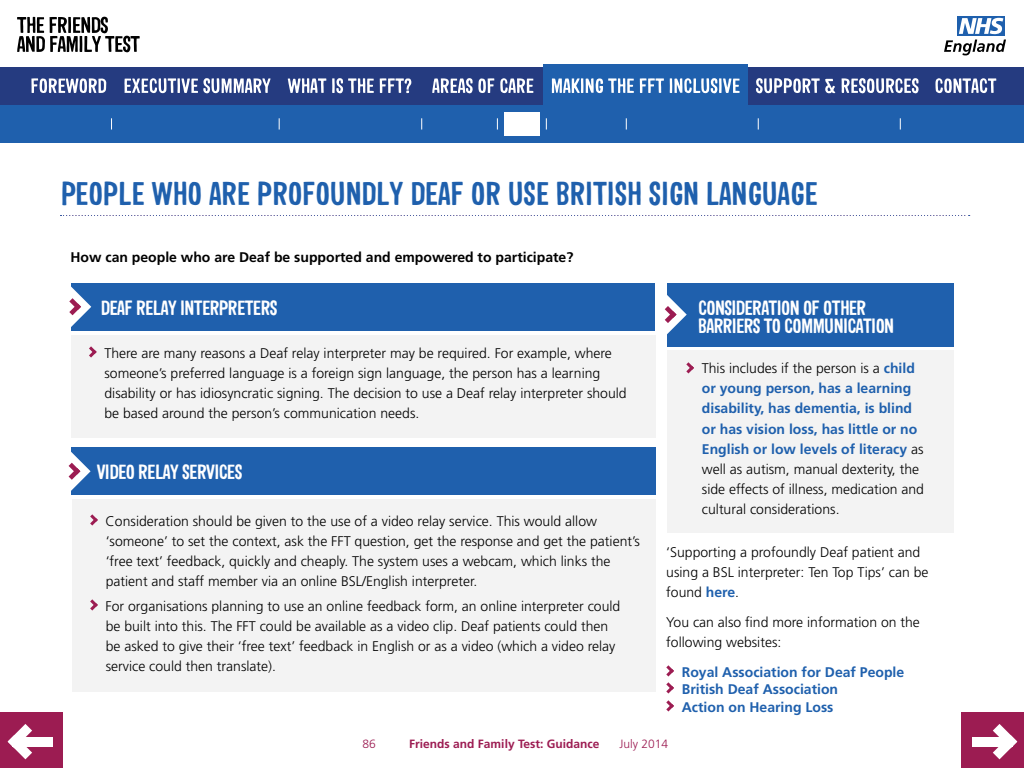
<style>
.page{position:relative;width:1024px;height:768px;background:#fff}
.page>*{position:absolute;margin:0;border:0;box-sizing:border-box;transform-origin:0 0}
.t1{font:700 32px "Sini";color:#1f60ad}
.t2{font:700 20px/18px "Sini";letter-spacing:-.025em;color:#fff}
.t3{font:300 14px/20px "Frutiger";color:#000}
.t4{font:700 14px/20px "Frutiger";color:#1f60ad}
.t5{font:700 14px "Frutiger";color:#000}
.t6{font:700 12px "Frutiger";color:#9c1c52}
.t7{font:300 12px "Frutiger";color:#9c1c52}
.s1{font-weight:300;color:#000}
.s2{font-weight:700;color:#1f60ad}
</style>
<div class="page">
<div style="left:0;top:67px;width:1024px;height:39px;background:#253b80"></div>
<div style="left:958px;top:16px;width:47px;height:20px;background:#1f60ad"></div>
<svg style="left:959px;top:18px;width:44px;height:16px"></svg>
<svg style="left:944px;top:40px;width:62px;height:15px"></svg>
<div style="left:543px;top:64px;width:204px;height:45px;background:#1f60ad"></div>
<svg style="left:552px;top:78px;width:188px;height:16px"></svg>
<div style="left:0;top:713px;width:63px;height:55px;background:#9c1c52"></div>
<div style="left:12px;top:737px;width:41px;height:9px;background:#fff"></div>
<svg style="left:8px;top:724px;width:24px;height:35px"></svg>
<div style="left:961px;top:713px;width:63px;height:55px;background:#9c1c52"></div>
<div style="left:972px;top:737px;width:41px;height:9px;background:#fff"></div>
<svg style="left:993px;top:724px;width:24px;height:35px"></svg>
<svg style="left:288px;top:78px;width:123px;height:16px"></svg>
<svg style="left:432px;top:78px;width:101px;height:16px"></svg>
<svg style="left:756px;top:78px;width:163px;height:16px"></svg>
<svg style="left:935px;top:78px;width:61px;height:16px"></svg>
<svg style="left:124px;top:78px;width:147px;height:16px"></svg>
<svg style="left:31px;top:78px;width:75px;height:15px"></svg>
<svg style="left:17px;top:16px;width:123px;height:37px"></svg>
<div style="left:667px;top:283px;width:286px;height:63px;background:#1f60ad"></div>
<svg style="left:664px;top:295px;width:23px;height:40px"></svg>
<div style="left:71px;top:448px;width:584px;height:47px;background:#1f60ad"></div>
<svg style="left:68px;top:452px;width:23px;height:39px"></svg>
<div style="left:667px;top:351px;width:286px;height:182px;background:#f3f3f3"></div>
<svg style="left:686px;top:362px;width:8px;height:11px"></svg>
<svg style="left:666px;top:665px;width:8px;height:29px"></svg>
<svg style="left:666px;top:700px;width:8px;height:12px"></svg>
<svg style="left:61px;top:215px;width:909px;height:1px"></svg>
<div style="left:72px;top:499px;width:583px;height:193px;background:#f3f3f3"></div>
<div style="left:71px;top:335px;width:584px;height:103px;background:#f3f3f3"></div>
<svg style="left:90px;top:514px;width:8px;height:12px"></svg>
<svg style="left:90px;top:599px;width:8px;height:12px"></svg>
<svg style="left:89px;top:346px;width:8px;height:12px"></svg>
<div style="left:71px;top:283px;width:584px;height:48px;background:#1f60ad"></div>
<svg style="left:69px;top:287px;width:22px;height:40px"></svg>
<div style="left:0;top:105px;width:1024px;height:38px;background:#1f60ad"></div>
<div style="left:504px;top:112px;width:36px;height:24px;background:#fff"></div>
<svg style="left:111px;top:118px;width:1px;height:12px"></svg>
<svg style="left:279px;top:118px;width:1px;height:12px"></svg>
<svg style="left:421px;top:118px;width:1px;height:12px"></svg>
<svg style="left:497px;top:118px;width:1px;height:12px"></svg>
<svg style="left:546px;top:118px;width:1px;height:12px"></svg>
<svg style="left:626px;top:118px;width:1px;height:12px"></svg>
<svg style="left:758px;top:118px;width:1px;height:12px"></svg>
<svg style="left:900px;top:118px;width:1px;height:12px"></svg>
<h1 class="t1" style="left:61px;top:174px;width:758px">PEOPLE WHO ARE PROFOUNDLY DEAF OR USE BRITISH SIGN LANGUAGE</h1>
<p class="t5" style="left:71px;top:248px;width:504px">How can people who are Deaf be supported and empowered to participate?</p>
<h2 class="t2" style="left:101px;top:298px;width:45px">DEAF RELAY</h2>
<h2 class="t2" style="left:180px;top:298px;width:9px">INTERPRETERS</h2>
<p class="t3" style="left:104px;top:343px;width:524px">There are many reasons a Deaf relay interpreter may be required. For example, where someone’s preferred language is a foreign sign language, the person has a learning disability or has idiosyncratic signing. The decision to use a Deaf relay interpreter should be based around the person’s communication needs.</p>
<h2 class="t2" style="left:97px;top:462px;width:147px">VIDEO RELAY SERVICES</h2>
<p class="t3" style="left:106px;top:511px;width:536px">Consideration should be given to the use of a video relay service. This would allow ‘someone’ to set the context, ask the FFT question, get the response and get the patient’s ‘free text’ feedback, quickly and cheaply. The system uses a webcam, which links the patient and staff member via an online BSL/English interpreter.</p>
<p class="t3" style="left:106px;top:596px;width:516px">For organisations planning to use an online feedback form, an online interpreter could be built into this. The FFT could be available as a video clip. Deaf patients could then be asked to give their ‘free text’ feedback in English or as a video (which a video relay service could then translate).</p>
<h2 class="t2" style="left:698px;top:298px;width:197px">CONSIDERATION OF OTHER<br>BARRIERS TO COMMUNICATION</h2>
<p class="t4" style="left:702px;top:358px;width:224px"><span class="s1">This includes if the person is a</span> child or young person, has a learning disability, has dementia, is blind or has vision loss, has little or no English or low levels of literacy <span class="s1">as well as autism, manual dexterity, the side effects of illness, medication and cultural considerations.</span></p>
<p class="t3" style="left:666px;top:542px;width:264px">‘Supporting a profoundly Deaf patient and using a BSL interpreter: Ten Top Tips’ can be found <span class="s2">here</span>.</p>
<p class="t3" style="left:666px;top:612px;width:255px">You can also find more information on the following websites:</p>
<p class="t4" style="left:682px;top:663px;width:224px;line-height:17.5px">Royal Association for Deaf People<br>British Deaf Association<br>Action on Hearing Loss</p>
<p class="t7" style="left:363px;top:738px;width:15px">86</p>
<p class="t6" style="left:409px;top:737px;width:192px">Friends and Family Test: Guidance</p>
<p class="t7" style="left:619px;top:738px;width:50px">July 2014</p>
</div>
